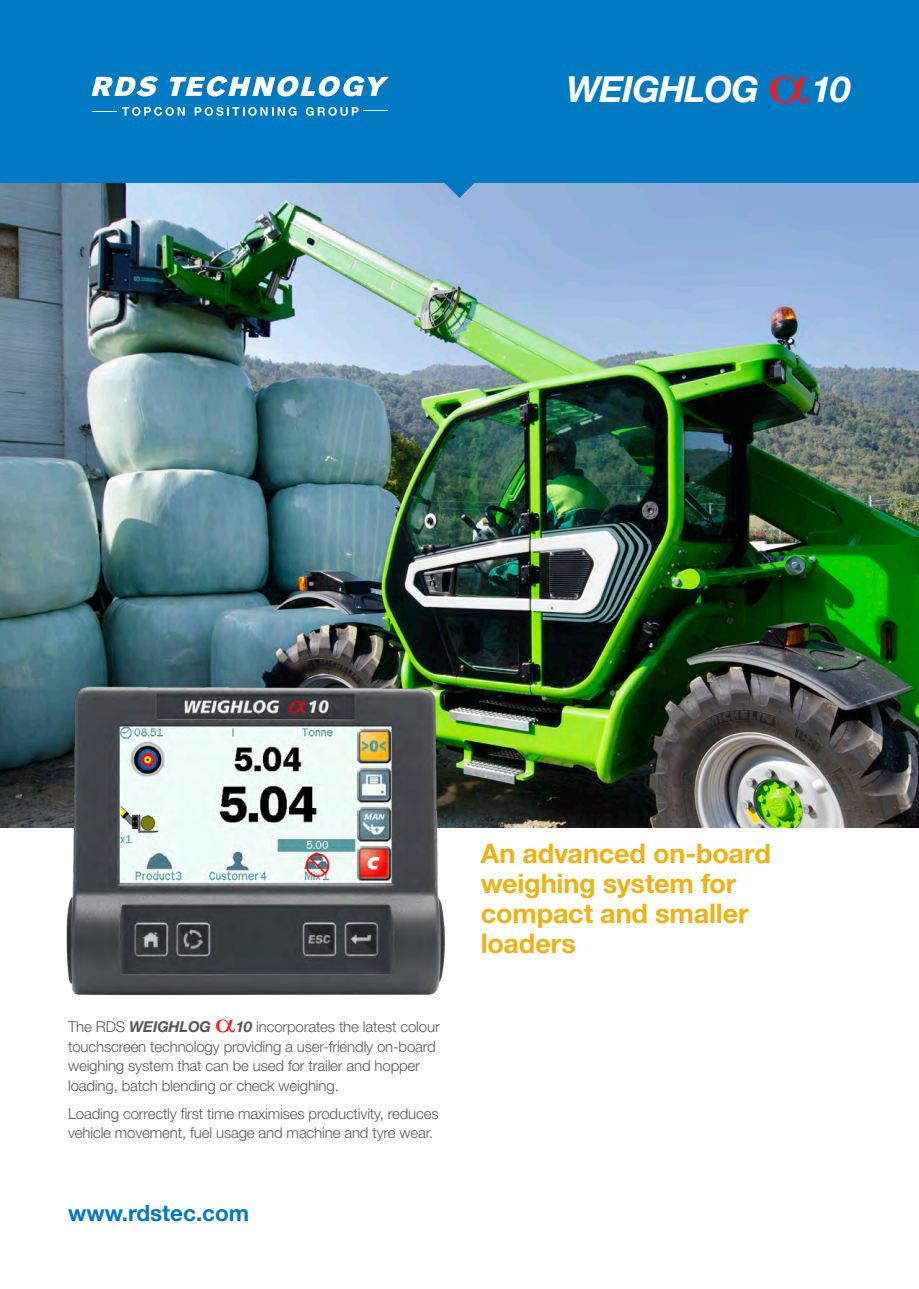
<style>
.page{position:relative;width:919px;height:1289px;background:#fff}
.page>*{position:absolute;margin:0;border:0;box-sizing:border-box;transform-origin:0 0}
.Main_Product_title{font:italic 700 36px "Helvetica Neue LT Std";letter-spacing:-.025em;color:#fff}
.Cover_title_Large{font:700 27px "Helvetica Neue LT Std";letter-spacing:-.005em;color:#efb211}
.Web_address{font:700 22.5px "Helvetica Neue LT Std";color:#007ac2}
.Cover_general_text{font:300 15px/19.5px "Helvetica Neue LT Std";letter-spacing:-.01em;color:#57585a}
.Cover_general_text-2{font:italic 700 15px "Helvetica Neue LT Std";letter-spacing:-.01em;color:#57585a}
.s1{font-weight:300;font-style:normal}
.s2{font-weight:700;font-style:italic}
</style>
<div class="page">
<img style="left:0;top:183px;width:918px;height:644px">
<img style="left:50px;top:680px;width:413px;height:315px">
<svg style="left:444px;top:183px;width:30px;height:15px"></svg>
<div style="left:0;top:0;width:918px;height:183px;background:#007ac2"></div>
<svg style="left:92px;top:76px;width:66px;height:20px"></svg>
<svg style="left:170px;top:76px;width:219px;height:20px"></svg>
<svg style="left:92px;top:107px;width:93px;height:9px"></svg>
<svg style="left:195px;top:107px;width:101px;height:9px"></svg>
<svg style="left:306px;top:107px;width:82px;height:9px"></svg>
<svg style="left:770px;top:76px;width:40px;height:27px"></svg>
<p class="Main_Product_title" style="left:566px;top:67px;width:194px">WEIGHLOG</p>
<p class="Main_Product_title" style="left:811px;top:67px;width:41px">10</p>
<p class="Cover_general_text-2" style="left:68px;top:1017px;width:144px"><span class="s1">The RDS</span> WEIGHLOG</p>
<p class="Cover_general_text" style="left:68px;top:1016px;width:373px;text-indent:168px"><span class="s2">10</span> incorporates the latest colour touchscreen technology providing a user-friendly on-board weighing system that can be used for trailer and hopper loading, batch blending or check weighing.</p>
<p class="Cover_general_text" style="left:68px;top:1103px;width:372px">Loading correctly first time maximises productivity, reduces vehicle movement, fuel usage and machine and tyre wear.</p>
<p class="Web_address" style="left:68px;top:1198px;width:183px">www.rdstec.com</p>
<p class="Cover_title_Large" style="left:480px;top:836px;width:292px">An advanced on-board</p>
<p class="Cover_title_Large" style="left:480px;top:866px;width:257px">weighing system for</p>
<p class="Cover_title_Large" style="left:480px;top:896px;width:269px">compact and smaller</p>
<p class="Cover_title_Large" style="left:480px;top:926px;width:97px">loaders</p>
</div>
